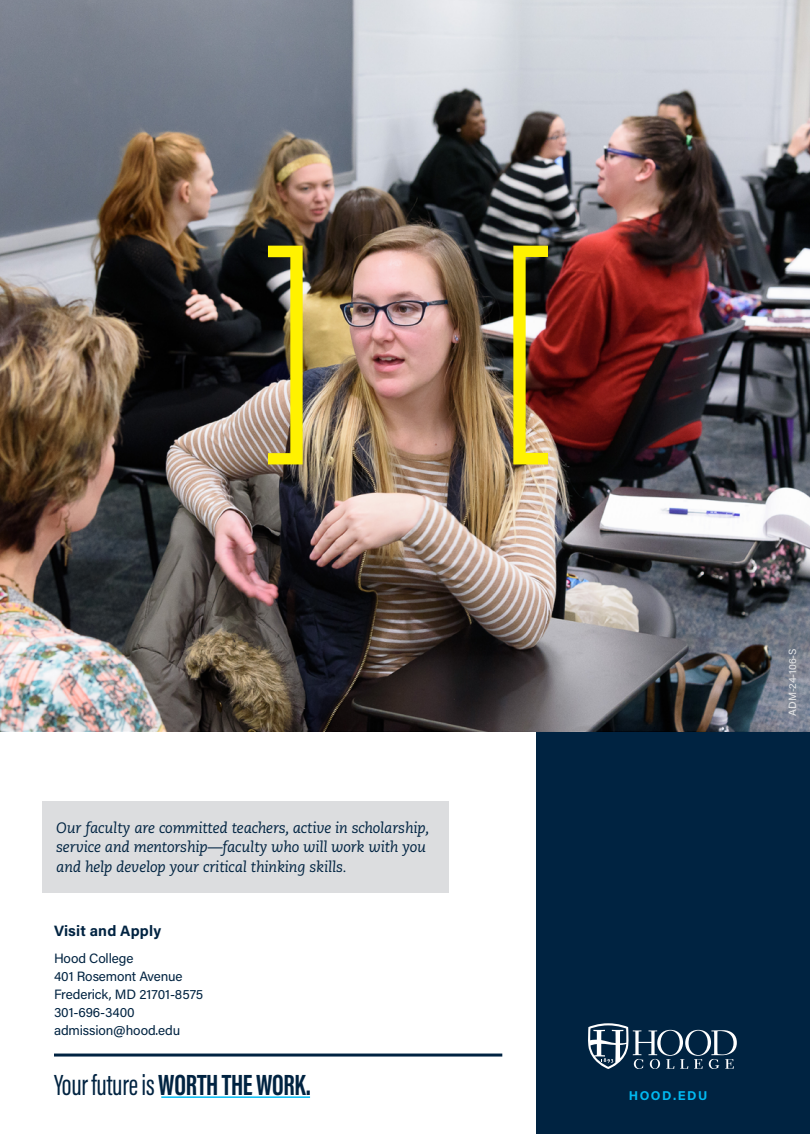
<style>
.page{position:relative;width:810px;height:1134px;background:#fff}
.page>*{position:absolute;margin:0;border:0;box-sizing:border-box;transform-origin:0 0}
.t1{font:700 30px "Acumin Pro Extra Cond";letter-spacing:-.01em;color:#002341}
.t2{font:italic 15px/19.5px "Caecilia LT Pro 56";letter-spacing:-.01em;color:#002341}
.t3{font:700 15px "Acumin Pro";letter-spacing:.01em;color:#002341}
.t4{font:13.5px/18px "Acumin Pro";letter-spacing:-.01em;color:#002341}
.t5{font:700 12.75px "Acumin Pro";letter-spacing:.12em;color:#00baf2}
.t6{font:10.5px "Acumin Pro";letter-spacing:-.01em;color:#e6e7e8}
.s1{font-weight:400}
</style>
<div class="page">
<div style="left:536px;top:731px;width:274px;height:403px;background:#002341"></div>
<svg style="left:588px;top:1023px;width:149px;height:46px"></svg>
<hr style="left:54px;top:1054px;width:448px;height:3px;background:#002341">
<hr style="left:161px;top:1096px;width:149px;height:2px;background:#00baf2">
<img style="left:0;top:0;width:810px;height:732px">
<div style="left:43px;top:801px;width:406px;height:92px;background:#dcdddf"></div>
<img style="left:268px;top:246px;width:35px;height:218px">
<img style="left:513px;top:246px;width:35px;height:218px">
<p class="t2" style="left:56px;top:818px;width:375px">Our faculty are committed teachers, active in scholarship, service and mentorship—faculty who will work with you and help develop your critical thinking skills.</p>
<p class="t3" style="left:54px;top:920px;width:109px">Visit and Apply</p>
<p class="t4" style="left:54px;top:948px;width:151px">Hood College<br>401 Rosemont Avenue<br>Frederick, MD 21701-8575<br>301-696-3400 admission@hood.edu</p>
<h1 class="t1" style="left:54px;top:1067px;width:259px"><span class="s1">Your future is</span> WORTH THE WORK.</h1>
<p class="t6" style="left:785px;top:716px;width:68px;rotate:-90deg">ADM-24-106-S</p>
<p class="t5" style="left:629px;top:1087px;width:80px">HOOD.EDU</p>
</div>
